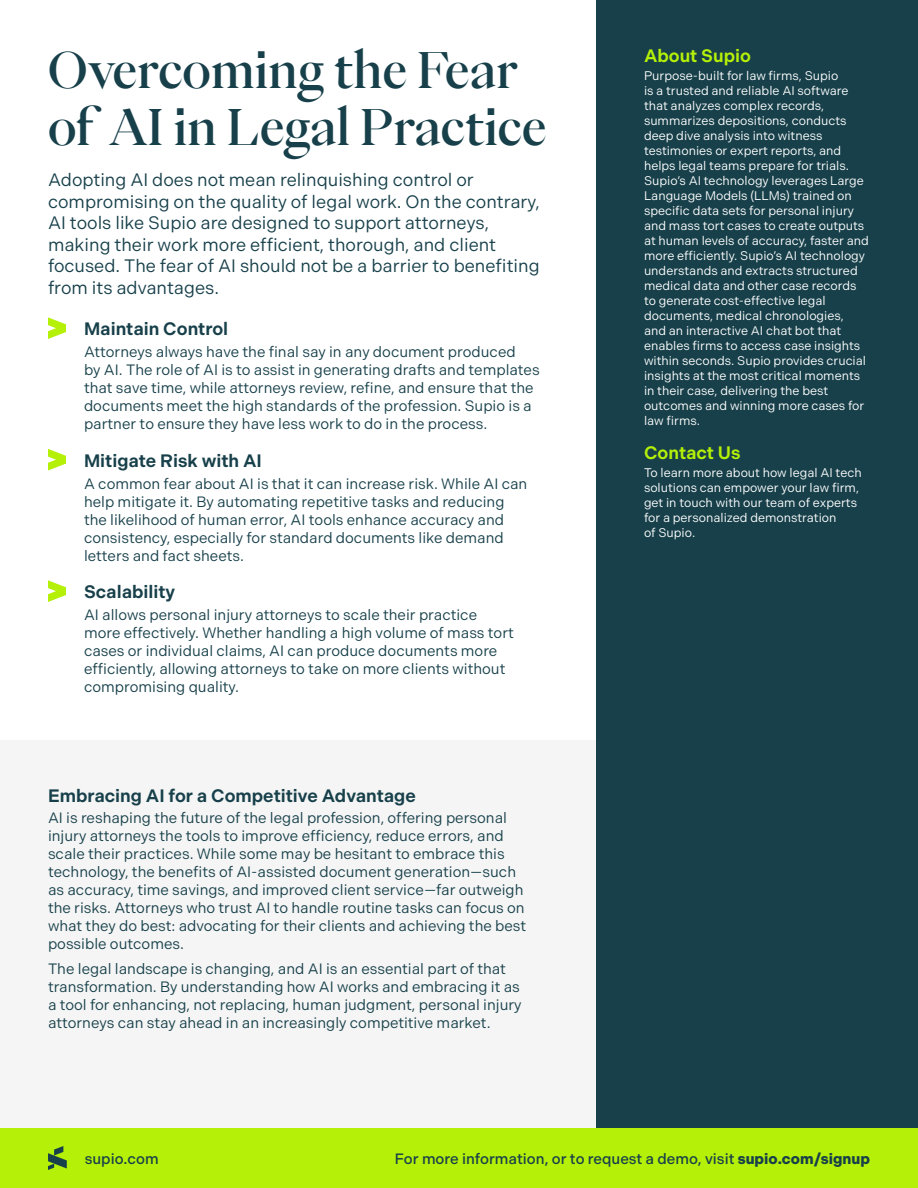
<style>
.page{position:relative;width:918px;height:1188px;background:#fff}
.page>*{position:absolute;margin:0;border:0;box-sizing:border-box;transform-origin:0 0}
.t1{font:500 48px/57.6px "PP Eiko";letter-spacing:-.005em;color:#17404a}
.t2{font:18px/21.6px "Indivisible";color:#17404a}
.t3{font:600 18px "Indivisible";color:#17404a}
.t4{font:600 18px "Indivisible";color:#b5f008}
.t5{font:15px/18px "Indivisible";color:#17404a}
.t6{font:500 15px "Indivisible";color:#17404a}
.t7{font:12.45px/15px "Indivisible";color:#fff}
.s1{font-weight:700}
</style>
<div class="page">
<svg style="left:48px;top:317px;width:18px;height:22px"></svg>
<svg style="left:48px;top:449px;width:18px;height:22px"></svg>
<svg style="left:48px;top:580px;width:18px;height:22px"></svg>
<div style="left:0;top:740px;width:596px;height:388px;background:#f5f5f5"></div>
<div style="left:596px;top:0;width:322px;height:1128px;background:#17404a"></div>
<div style="left:0;top:1128px;width:918px;height:60px;background:#b5f008"></div>
<svg style="left:48px;top:1146px;width:19px;height:24px"></svg>
<h1 class="t1" style="left:48px;top:42px;width:500px">Overcoming the Fear of AI in Legal Practice</h1>
<p class="t2" style="left:48px;top:169px;width:493px">Adopting AI does not mean relinquishing control or compromising on the quality of legal work. On the contrary, AI tools like Supio are designed to support attorneys, making their work more efficient, thorough, and client focused. The fear of AI should not be a barrier to benefiting from its advantages.</p>
<p class="t3" style="left:84px;top:319px;width:146px">Maintain Control</p>
<p class="t5" style="left:84px;top:343px;width:457px">Attorneys always have the final say in any document produced<br>by AI. The role of AI is to assist in generating drafts and templates that save time, while attorneys review, refine, and ensure that the documents meet the high standards of the profession. Supio is a partner to ensure they have less work to do in the process.</p>
<p class="t3" style="left:84px;top:450px;width:179px">Mitigate Risk with AI</p>
<p class="t5" style="left:84px;top:474px;width:445px">A common fear about AI is that it can increase risk. While AI can help mitigate it. By automating repetitive tasks and reducing the likelihood of human error, AI tools enhance accuracy and consistency, especially for standard documents like demand letters and fact sheets.</p>
<p class="t3" style="left:84px;top:582px;width:93px">Scalability</p>
<p class="t5" style="left:84px;top:606px;width:431px">AI allows personal injury attorneys to scale their practice more effectively. Whether handling a high volume of mass tort cases or individual claims, AI can produce documents more efficiently, allowing attorneys to take on more clients without compromising quality.</p>
<p class="t3" style="left:48px;top:785px;width:369px">Embracing AI for a Competitive Advantage</p>
<p class="t5" style="left:48px;top:809px;width:480px">AI is reshaping the future of the legal profession, offering personal injury attorneys the tools to improve efficiency, reduce errors, and scale their practices. While some may be hesitant to embrace this technology, the benefits of AI-assisted document generation—such as accuracy, time savings, and improved client service—far outweigh the risks. Attorneys who trust AI to handle routine tasks can focus on what they do best: advocating for their clients and achieving the best possible outcomes.</p>
<p class="t5" style="left:48px;top:960px;width:475px">The legal landscape is changing, and AI is an essential part of that transformation. By understanding how AI works and embracing it as a tool for enhancing, not replacing, human judgment, personal injury attorneys can stay ahead in an increasingly competitive market.</p>
<p class="t4" style="left:644px;top:45px;width:108px">About Supio</p>
<p class="t7" style="left:644px;top:68px;width:227px">Purpose-built for law firms, Supio<br>is a trusted and reliable AI software that analyzes complex records, summarizes depositions, conducts deep dive analysis into witness testimonies or expert reports, and helps legal teams prepare for trials.<br>Supio’s AI technology leverages Large Language Models (LLMs) trained on specific data sets for personal injury and mass tort cases to create outputs at human levels of accuracy, faster and more efficiently. Supio’s AI technology understands and extracts structured medical data and other case records to generate cost-effective legal documents, medical chronologies, and an interactive AI chat bot that enables firms to access case insights within seconds. Supio provides crucial insights at the most critical moments in their case, delivering the best outcomes and winning more cases for law firms.</p>
<p class="t4" style="left:644px;top:442px;width:98px">Contact Us</p>
<p class="t7" style="left:644px;top:466px;width:219px">To learn more about how legal AI tech solutions can empower your law firm, get in touch with our team of experts for a personalized demonstration<br>of Supio.</p>
<p class="t6" style="left:85px;top:1150px;width:75px">supio.com</p>
<p class="t6" style="left:395px;top:1150px;width:477px">For more information, or to request a demo, visit <span class="s1">supio.com/signup</span></p>
</div>
